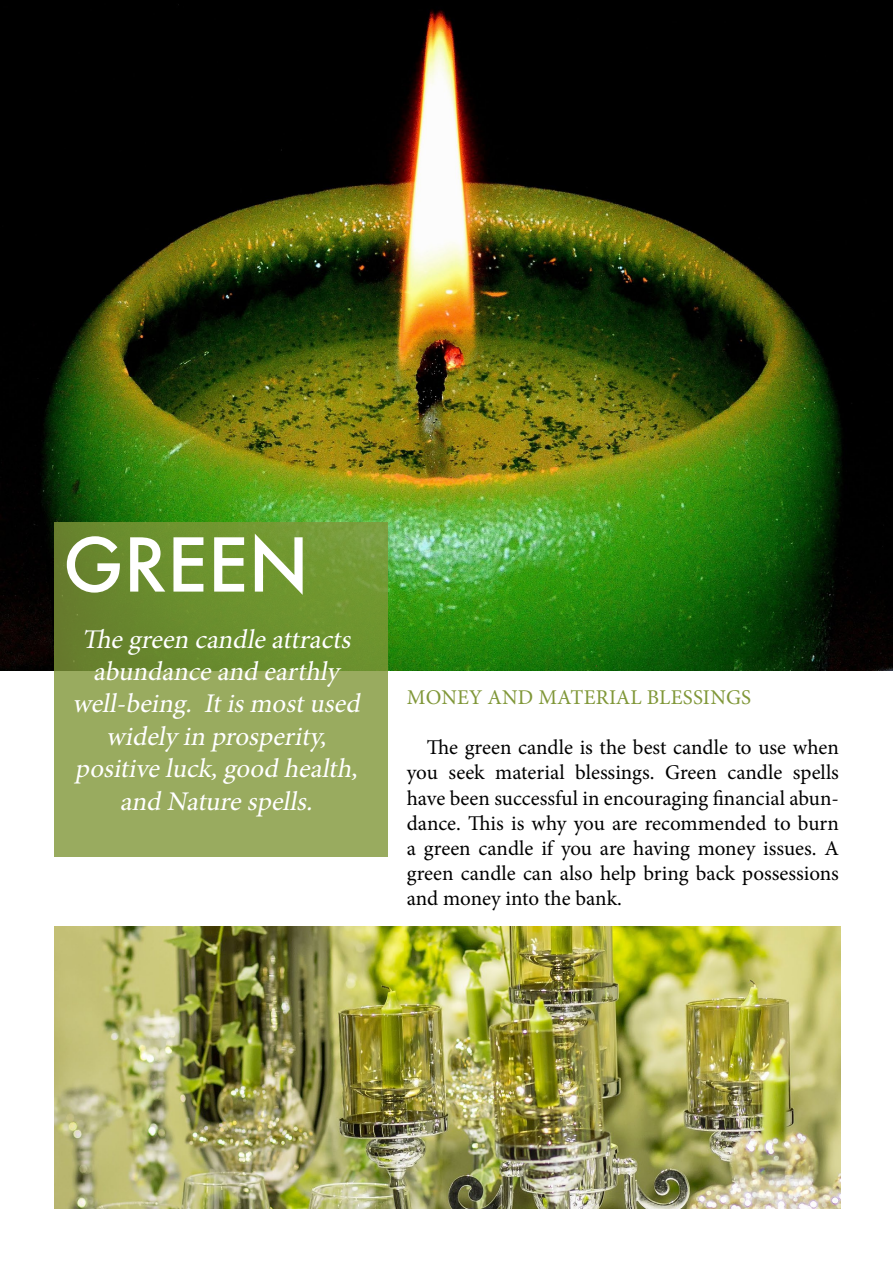
<style>
.page{position:relative;width:893px;height:1263px;background:#fff}
.page>*{position:absolute;margin:0;border:0;box-sizing:border-box;transform-origin:0 0}
.t1{font:500 72px "Futura";color:#fff}
.t2{font:italic 27px/32.4px "Minion Pro";letter-spacing:-.235em;color:#fff;text-align:center}
.t3{font:21px/25.2px "Minion Pro";color:#000;text-align:justify}
.t4{font:21px "Minion Pro";letter-spacing:.01em;color:#809738}
</style>
<div class="page">
<img style="left:0;top:0;width:893px;height:670px">
<svg style="left:54px;top:522px;width:333px;height:334px;fill:#99ab5f"></svg>
<img style="left:54px;top:926px;width:786px;height:283px">
<h1 class="t1" style="left:63px;top:515px;width:248px">GREEN</h1>
<p class="t2" style="left:72px;top:623px;width:295px">Thegreen candleattracts abundanceand earthly well-being. Itismostused widely in prosperity, positiveluck,good health, and Naturespells.</p>
<p class="t4" style="left:407px;top:683px;width:275px">Money and Material Blessi</p>
<p class="t4" style="left:710px;top:683px;width:29px">ngs</p>
<p class="t3" style="left:407px;top:735px;width:434px;text-indent:20px">The green candle is the best candle to use when you seek material blessings. Green candle spells have been successful in encouraging financial abun&shy;dance. This is why you are recommended to burn a green candle if you are having money issues. A green candle can also help bring back possessions and money into the bank.</p>
</div>
